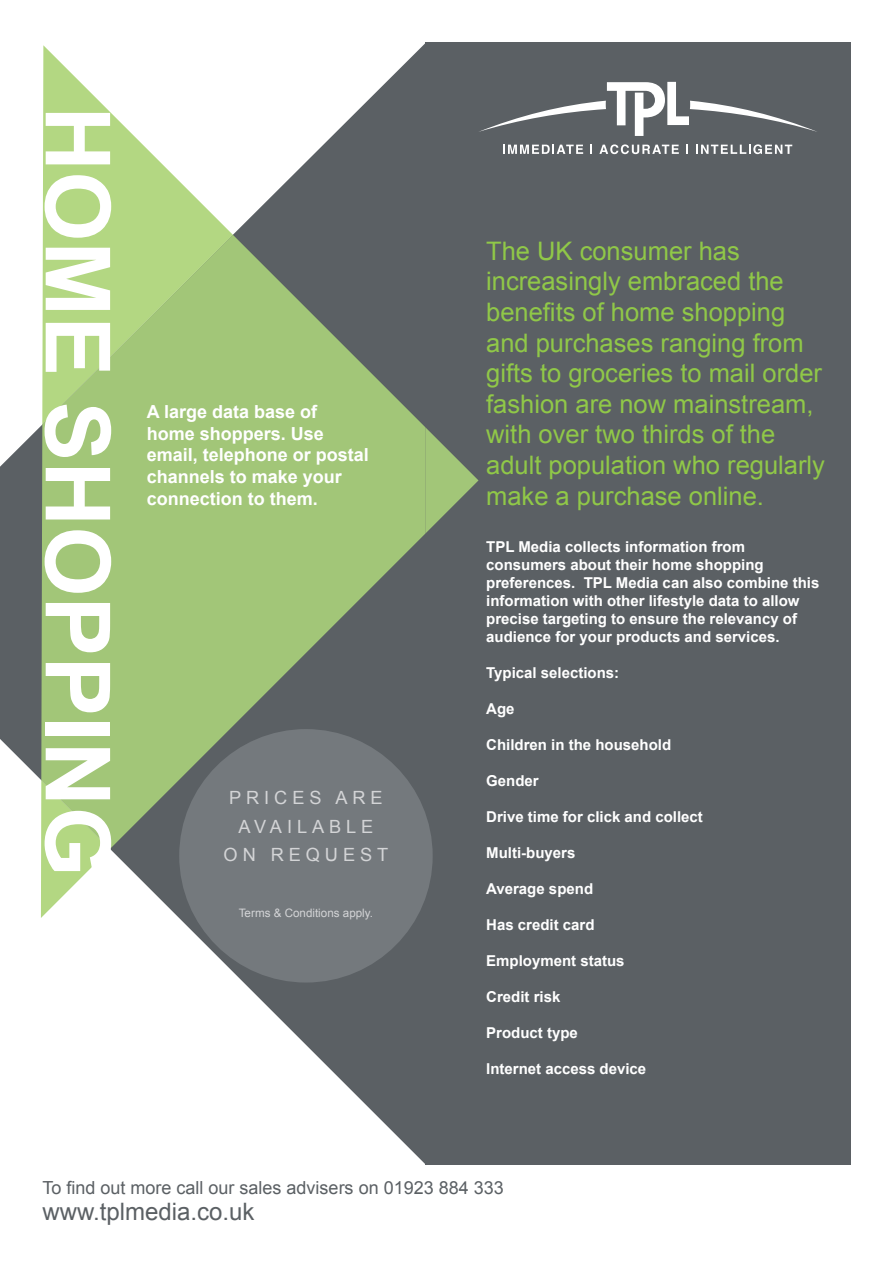
<style>
.page{position:relative;width:893px;height:1263px;background:#fff}
.page>*{position:absolute;margin:0;border:0;box-sizing:border-box;transform-origin:0 0}
.t1{font:700 90px "Arial";color:#fff}
.t2{font:25.5px/30.6px "Arial";color:#90c848}
.t3{font:24px "Arial";color:#5b6064}
.t4{font:18.15px/28.5px "Arial";letter-spacing:.27em;color:#d3d4d6;text-align:center}
.t5{font:700 18px/21.6px "Arial";color:#fff}
.t6{font:18px "Arial";color:#5b6064}
.t7{font:700 15px/18px "Arial";color:#fff}
.t8{font:11.7px "Arial";color:#d3d4d6}
</style>
<div class="page">
<svg style="left:0;top:43px;width:425px;height:1121px"></svg>
<div style="left:425px;top:42px;width:425px;height:1123px;background:#5b6064"></div>
<svg style="left:503px;top:145px;width:80px;height:9px"></svg>
<svg style="left:590px;top:145px;width:2px;height:9px"></svg>
<svg style="left:599px;top:144px;width:80px;height:10px"></svg>
<svg style="left:686px;top:145px;width:2px;height:9px"></svg>
<svg style="left:696px;top:144px;width:96px;height:10px"></svg>
<svg style="left:479px;top:82px;width:338px;height:54px"></svg>
<svg style="left:41px;top:45px;width:192px;height:873px"></svg>
<svg style="left:41px;top:235px;width:384px;height:614px;background:#94b274"></svg>
<svg style="left:425px;top:427px;width:53px;height:107px"></svg>
<div style="left:179px;top:729px;width:254px;height:253px;background:#74797d;border-radius:50%"></div>
<h1 class="t1" style="left:137px;top:106px;width:772px;rotate:90deg">HOME SHOPPING</h1>
<p class="t5" style="left:147px;top:402px;width:224px">A large data base of home shoppers. Use email, telephone or postal channels to make your connection to them.</p>
<p class="t4" style="left:224px;top:784px;width:166px">PRICES ARE<br>AVAILABLE<br>ON REQUEST</p>
<p class="t8" style="left:239px;top:905px;width:136px">Terms &amp; Conditions apply.</p>
<p class="t2" style="left:486px;top:236px;width:340px">The UK consumer has increasingly embraced the benefits of home shopping and purchases ranging from gifts to groceries to mail order fashion are now mainstream, with over two thirds of the adult population who regularly make a purchase online.</p>
<p class="t7" style="left:486px;top:539px;width:335px">TPL Media collects information from consumers about their home shopping preferences. TPL Media can also combine this information with other lifestyle data to allow precise targeting to ensure the relevancy of audience for your products and services.</p>
<p class="t7" style="left:486px;top:665px;width:135px">Typical selections:</p>
<p class="t7" style="left:486px;top:701px;width:30px">Age</p>
<p class="t7" style="left:486px;top:737px;width:187px">Children in the household</p>
<p class="t7" style="left:486px;top:773px;width:54px">Gender</p>
<p class="t7" style="left:486px;top:809px;width:218px">Drive time for click and collect</p>
<p class="t7" style="left:486px;top:845px;width:91px">Multi-buyers</p>
<p class="t7" style="left:486px;top:881px;width:108px">Average spend</p>
<p class="t7" style="left:486px;top:917px;width:110px">Has credit card</p>
<p class="t7" style="left:486px;top:953px;width:140px">Employment status</p>
<p class="t7" style="left:486px;top:989px;width:76px">Credit risk</p>
<p class="t7" style="left:486px;top:1025px;width:93px">Product type</p>
<p class="t7" style="left:486px;top:1061px;width:162px">Internet access device</p>
<p class="t6" style="left:43px;top:1176px;width:463px">To find out more call our sales advisers on 01923 884 333</p>
<h3 class="t3" style="left:43px;top:1195px;width:214px">www.tplmedia.co.uk</h3>
</div>
